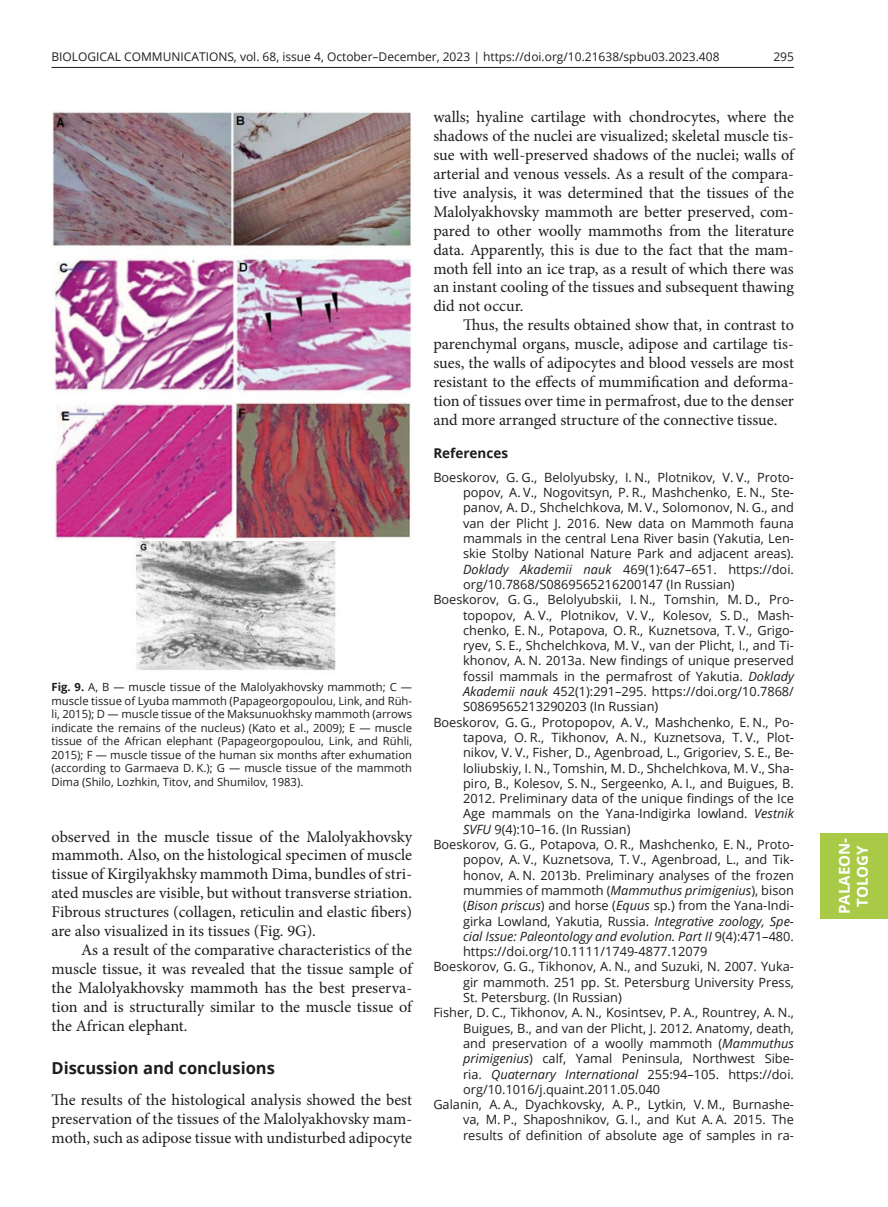
<style>
.page{position:relative;width:888px;height:1207px;background:#fff}
.page>*{position:absolute;margin:0;border:0;box-sizing:border-box;transform-origin:0 0}
.t1{font:700 16.5px "Open Sans";color:#1d1d1b}
.t2{font:16.2px/18.9px "Minion Pro";color:#1d1d1b;text-align:justify}
.t3{font:700 15px/18px "Open Sans";color:#fff;text-align:center}
.t4{font:700 13.5px "Open Sans";color:#1d1d1b}
.t5{font:12.75px "Open Sans";color:#1d1d1b}
.t6{font:italic 12.75px "Open Sans";color:#1d1d1b}
.t7{font:12px "Open Sans";color:#1d1d1b}
.t8{font:11.25px/13.5px "Open Sans";color:#1d1d1b;text-align:justify}
.s1{font-weight:700}
.s2{font-style:italic}
.s3{font-style:normal}
</style>
<div class="page">
<hr style="left:51px;top:67px;width:743px;height:1px;background:#1d1d1b">
<div style="left:820px;top:833px;width:68px;height:85px;background:#a9ca47"></div>
<img style="left:52px;top:112px;width:360px;height:558px">
<p class="t7" style="left:51px;top:48px;width:670px">BIOLOGICAL COMMUNICATIONS, vol. 68, issue 4, October–December, 2023 | https://doi.org/10.21638/spbu03.2023.408</p>
<p class="t7" style="left:773px;top:48px;width:22px">295</p>
<p class="t8" style="left:51px;top:680px;width:362px"><span class="s1">Fig. 9.</span> A, B — muscle tissue of the Malolyakhovsky mammoth; C — muscle tissue of Lyuba mammoth (Papageorgopoulou, Link, and Rüh&shy;li, 2015); D — muscle tissue of the Maksunuokhsky mammoth (arrows indicate the remains of the nucleus) (Kato et al., 2009); E — muscle tissue of the African elephant (Papageorgopoulou, Link, and Rühli, 2015); F — muscle tissue of the human six months after exhumation (according to Garmaeva D. K.); G — muscle tissue of the mammoth Dima (Shilo, Lozhkin, Titov, and Shumilov, 1983).</p>
<p class="t2" style="left:51px;top:827px;width:362px">observed in the muscle tissue of the Malolyakhovsky mammoth. Also, on the histological specimen of muscle tissue of Kirgilyakhsky mammoth Dima, bundles of stri&shy;ated muscles are visible, but without transverse striation.<br>Fibrous structures (collagen, reticulin and elastic fibers) are also visualized in its tissues (Fig. 9G).</p>
<p class="t2" style="left:51px;top:940px;width:362px;text-indent:30px">As a result of the comparative characteristics of the muscle tissue, it was revealed that the tissue sample of the Malolyakhovsky mammoth has the best preserva&shy;tion and is structurally similar to the muscle tissue of the African elephant.</p>
<p class="t1" style="left:51px;top:1056px;width:225px">Discussion and conclusions</p>
<p class="t2" style="left:51px;top:1091px;width:362px">The results of the histological analysis showed the best preservation of the tissues of the Malolyakhovsky mam&shy;moth, such as adipose tissue with undisturbed adipocyte</p>
<p class="t2" style="left:433px;top:108px;width:362px">walls; hyaline cartilage with chondrocytes, where the shadows of the nuclei are visualized; skeletal muscle tis&shy;sue with well-preserved shadows of the nuclei; walls of arterial and venous vessels. As a result of the compara&shy;tive analysis, it was determined that the tissues of the Malolyakhovsky mammoth are better preserved, com&shy;pared to other woolly mammoths from the literature data. Apparently, this is due to the fact that the mam&shy;moth fell into an ice trap, as a result of which there was an instant cooling of the tissues and subsequent thawing did not occur.</p>
<p class="t2" style="left:433px;top:316px;width:362px;text-indent:30px">Thus, the results obtained show that, in contrast to parenchymal organs, muscle, adipose and cartilage tis&shy;sues, the walls of adipocytes and blood vessels are most resistant to the effects of mummification and deforma&shy;tion of tissues over time in permafrost, due to the denser and more arranged structure of the connective tissue.</p>
<p class="t4" style="left:433px;top:443px;width:76px">References</p>
<p class="t5" style="left:433px;top:468px;width:362px">Boeskorov, G. G., Belolyubsky, I. N., Plotnikov, V. V., Proto-</p>
<p class="t5" style="left:463px;top:484px;width:332px">popov, A. V., Nogovitsyn, P. R., Mashchenko, E. N., Ste-</p>
<p class="t5" style="left:463px;top:499px;width:332px">panov, A. D., Shchelchkova, M. V., Solomonov, N. G., and</p>
<p class="t5" style="left:463px;top:514px;width:332px">van der Plicht J. 2016. New data on Mammoth fauna</p>
<p class="t5" style="left:463px;top:530px;width:332px">mammals in the central Lena River basin (Yakutia, Len-</p>
<p class="t5" style="left:463px;top:545px;width:332px">skie Stolby National Nature Park and adjacent areas).</p>
<p class="t5" style="left:463px;top:560px;width:332px"><span class="s2">Doklady Akademii nauk</span> 469(1):647–651. https://doi.</p>
<p class="t5" style="left:463px;top:575px;width:273px">org/10.7868/S0869565216200147 (In Russian)</p>
<p class="t5" style="left:433px;top:591px;width:362px">Boeskorov, G. G., Belolyubskii, I. N., Tomshin, M. D., Pro-</p>
<p class="t5" style="left:463px;top:606px;width:332px">topopov, A. V., Plotnikov, V. V., Kolesov, S. D., Mash-</p>
<p class="t5" style="left:463px;top:621px;width:332px">chenko, E. N., Potapova, O. R., Kuznetsova, T. V., Grigo-</p>
<p class="t5" style="left:463px;top:637px;width:331px">ryev, S. E., Shchelchkova, M. V., van der Plicht, I., and Ti-</p>
<p class="t5" style="left:463px;top:652px;width:332px">khonov, A. N. 2013a. New findings of unique preserved</p>
<p class="t5" style="left:463px;top:667px;width:332px">fossil mammals in the permafrost of Yakutia. <span class="s2">Doklady</span></p>
<p class="t5" style="left:463px;top:683px;width:332px"><span class="s2">Akademii nauk</span> 452(1):291–295. https://doi.org/10.7868/</p>
<p class="t5" style="left:463px;top:698px;width:197px">S0869565213290203 (In Russian)</p>
<p class="t5" style="left:433px;top:713px;width:362px">Boeskorov, G. G., Protopopov, A. V., Mashchenko, E. N., Po-</p>
<p class="t5" style="left:463px;top:728px;width:332px">tapova, O. R., Tikhonov, A. N., Kuznetsova, T. V., Plot-</p>
<p class="t5" style="left:463px;top:744px;width:332px">nikov, V. V., Fisher, D., Agenbroad, L., Grigoriev, S. E., Be-</p>
<p class="t5" style="left:463px;top:759px;width:332px">loliubskiy, I. N., Tomshin, M. D., Shchelchkova, M. V., Sha-</p>
<p class="t5" style="left:463px;top:774px;width:332px">piro, B., Kolesov, S. N., Sergeenko, A. I., and Buigues, B.</p>
<p class="t5" style="left:463px;top:790px;width:332px">2012. Preliminary data of the unique findings of the Ice</p>
<p class="t5" style="left:463px;top:805px;width:332px">Age mammals on the Yana-Indigirka lowland. <span class="s2">Vestnik</span></p>
<p class="t5" style="left:463px;top:820px;width:169px"><span class="s2">SVFU</span> 9(4):10–16. (In Russian)</p>
<p class="t5" style="left:433px;top:836px;width:362px">Boeskorov, G. G., Potapova, O. R., Mashchenko, E. N., Proto-</p>
<p class="t5" style="left:463px;top:851px;width:332px">popov, A. V., Kuznetsova, T. V., Agenbroad, L., and Tik-</p>
<p class="t5" style="left:463px;top:866px;width:332px">honov, A. N. 2013b. Preliminary analyses of the frozen</p>
<p class="t5" style="left:463px;top:881px;width:332px">mummies of mammoth (<span class="s2">Mammuthus primigenius</span>), bison</p>
<p class="t5" style="left:463px;top:897px;width:332px">(<span class="s2">Bison priscus</span>) and horse (<span class="s2">Equus</span> sp.) from the Yana-Indi-</p>
<p class="t5" style="left:463px;top:912px;width:332px">girka Lowland, Yakutia, Russia. <span class="s2">Integrative zoology, Spe-</span></p>
<p class="t6" style="left:463px;top:927px;width:332px">cial Issue: Paleontology and evolution. Part II <span class="s3">9(4):471–480.</span></p>
<p class="t5" style="left:463px;top:943px;width:246px">https://doi.org/10.1111/1749-4877.12079</p>
<p class="t5" style="left:433px;top:958px;width:362px">Boeskorov, G. G., Tikhonov, A. N., and Suzuki, N. 2007. Yuka-</p>
<p class="t5" style="left:463px;top:973px;width:332px">gir mammoth. 251 pp. St. Petersburg University Press,</p>
<p class="t5" style="left:463px;top:989px;width:160px">St. Petersburg. (In Russian)</p>
<p class="t5" style="left:433px;top:1004px;width:362px">Fisher, D. C., Tikhonov, A. N., Kosintsev, P. A., Rountrey, A. N.,</p>
<p class="t5" style="left:463px;top:1019px;width:332px">Buigues, B., and van der Plicht, J. 2012. Anatomy, death,</p>
<p class="t5" style="left:463px;top:1034px;width:332px">and preservation of a woolly mammoth (<span class="s2">Mammuthus</span></p>
<p class="t5" style="left:463px;top:1050px;width:332px"><span class="s2">primigenius</span>) calf, Yamal Peninsula, Northwest Sibe-</p>
<p class="t5" style="left:463px;top:1065px;width:332px">ria. <span class="s2">Quaternary International</span> 255:94–105. https://doi.</p>
<p class="t5" style="left:463px;top:1080px;width:199px">org/10.1016/j.quaint.2011.05.040</p>
<p class="t5" style="left:433px;top:1096px;width:362px">Galanin, A. A., Dyachkovsky, A. P., Lytkin, V. M., Burnashe-</p>
<p class="t5" style="left:463px;top:1111px;width:332px">va, M. P., Shaposhnikov, G. I., and Kut A. A. 2015. The</p>
<p class="t5" style="left:463px;top:1126px;width:332px">results of definition of absolute age of samples in ra-</p>
<p class="t3" style="left:835px;top:914px;width:77px;rotate:-90deg">PALAEON-<br>TOLOGY</p>
</div>
